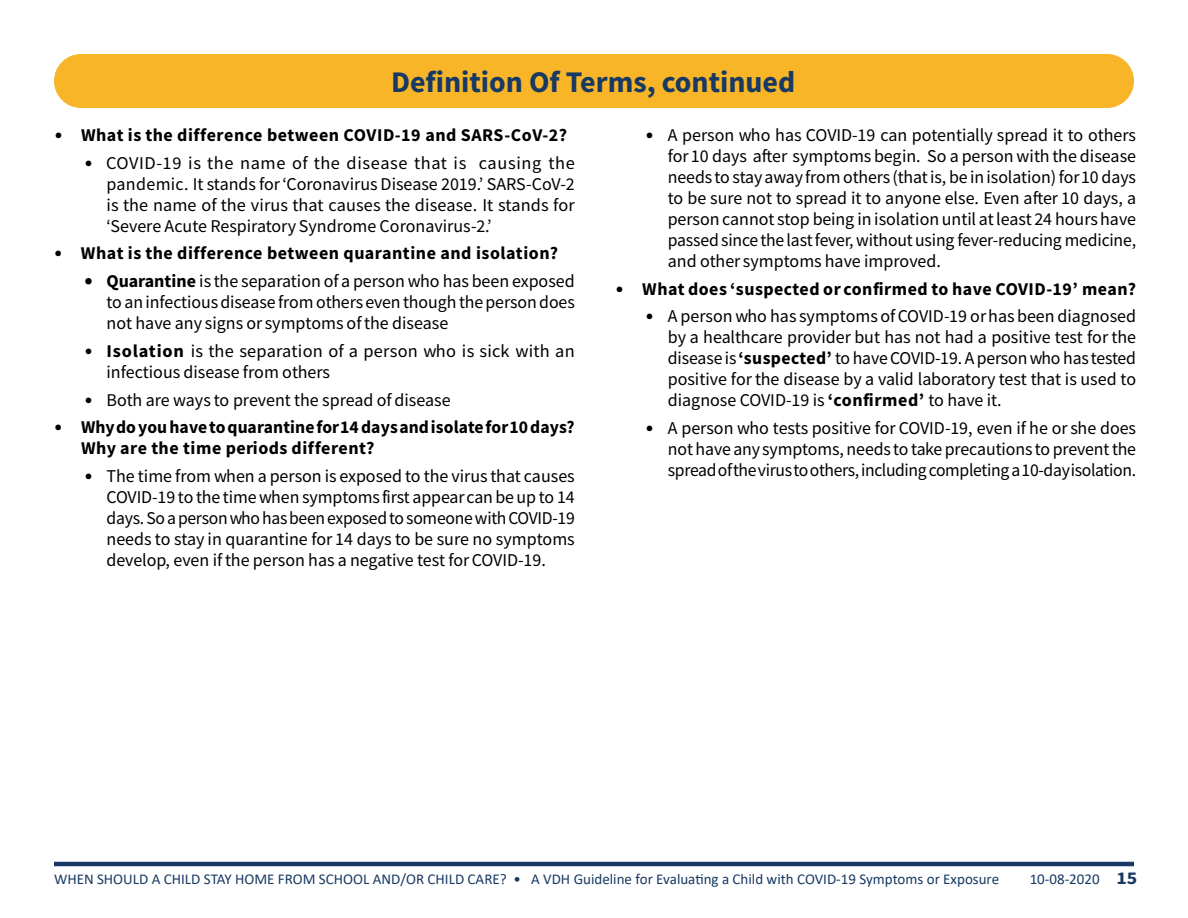
<style>
.page{position:relative;width:1188px;height:918px;background:#fff}
.page>*{position:absolute;margin:0;border:0;box-sizing:border-box;transform-origin:0 0}
.t1{font:700 30px "Source Sans Pro";color:#173963}
.t2{font:18px/21px "Source Sans Variable";letter-spacing:.025em;color:#000;text-align:justify}
.t3{font:18px "Source Sans Variable";letter-spacing:.075em;color:#000}
.t4{font:18px/21px "Source Sans Variable";letter-spacing:.065em;color:#000}
.t5{font:18px "Source Sans Variable";letter-spacing:.07em;color:#000}
.t6{font:15px "Calibri";color:#173963}
.s1{font-family:"Calibri"}
.s2{font-family:"Calibri";font-weight:700}
.s3{font-family:"Source Sans Variable";font-size:18px}
</style>
<div class="page">
<hr style="left:54px;top:862px;width:1080px;height:4px;background:#173963">
<div style="left:54px;top:54px;width:1080px;height:54px;background:#f7b527;border-radius:27px"></div>
<h1 class="t1" style="left:391px;top:62px;width:406px">Definition Of Terms, continued</h1>
<p class="t3" style="left:54px;top:124px;width:513px"><span class="s1">•</span> What is the difference between COVID-19 and SARS-CoV-2?</p>
<p class="t2" style="left:106px;top:152px;width:470px;text-indent:-22px"><span class="s1">•</span> COVID-19 is the name of the disease that is causing the pandemic. It stands for ‘Coronavirus Disease 2019.’ SARS-CoV-2 is the name of the virus that causes the disease. It stands for ‘Severe Acute Respiratory Syndrome Coronavirus-2.’</p>
<p class="t3" style="left:54px;top:243px;width:505px"><span class="s1">•</span> What is the difference between quarantine and isolation?</p>
<p class="t2" style="left:106px;top:271px;width:470px;text-indent:-22px"><span class="s2">•</span> Quarantine is the separation of a person who has been exposed to an infectious disease from others even though the person does not have any signs or symptoms of the disease</p>
<p class="t2" style="left:106px;top:341px;width:469px;text-indent:-22px"><span class="s1">•</span> Isolation is the separation of a person who is sick with an infectious disease from others</p>
<p class="t2" style="left:84px;top:389px;width:368px"><span class="s1">•</span> Both are ways to prevent the spread of disease</p>
<p class="t4" style="left:81px;top:417px;width:494px;text-indent:-27px"><span class="s1">•</span> Why do you have to quarantine for 14 days and isolate for 10 days?<br>Why are the time periods different?</p>
<p class="t2" style="left:106px;top:466px;width:469px;text-indent:-22px"><span class="s1">•</span> The time from when a person is exposed to the virus that causes COVID-19 to the time when symptoms first appear can be up to 14 days. So a person who has been exposed to someone with COVID-19 needs to stay in quarantine for 14 days to be sure no symptoms develop, even if the person has a negative test for COVID-19.</p>
<p class="t2" style="left:668px;top:125px;width:470px;text-indent:-22px"><span class="s1">•</span> A person who has COVID-19 can potentially spread it to others for 10 days after symptoms begin. So a person with the disease needs to stay away from others (that is, be in isolation) for 10 days to be sure not to spread it to anyone else. Even after 10 days, a person cannot stop being in isolation until at least 24 hours have passed since the last fever, without using fever-reducing medicine, and other symptoms have improved.</p>
<p class="t5" style="left:615px;top:278px;width:521px"><span class="s1">•</span> What does ‘suspected or confirmed to have COVID-19’ mean?</p>
<p class="t2" style="left:668px;top:306px;width:470px;text-indent:-22px"><span class="s1">•</span> A person who has symptoms of COVID-19 or has been diagnosed by a healthcare provider but has not had a positive test for the disease is ‘suspected’ to have COVID-19. A person who has tested positive for the disease by a valid laboratory test that is used to diagnose COVID-19 is ‘confirmed’ to have it.</p>
<p class="t2" style="left:668px;top:418px;width:470px;text-indent:-22px"><span class="s1">•</span> A person who tests positive for COVID-19, even if he or she does not have any symptoms, needs to take precautions to prevent the spread of the virus to others, including completing a 10-day isolation.</p>
<p class="t6" style="left:54px;top:868px;width:947px">WHEN SHOULD A CHILD STAY HOME FROM SCHOOL AND/OR CHILD CARE? • A VDH Guideline for Evaluating a Child with COVID-19 Symptoms or Exposure</p>
<p class="t6" style="left:1030px;top:868px;width:108px">10-08-2020 <span class="s3">15</span></p>
</div>
